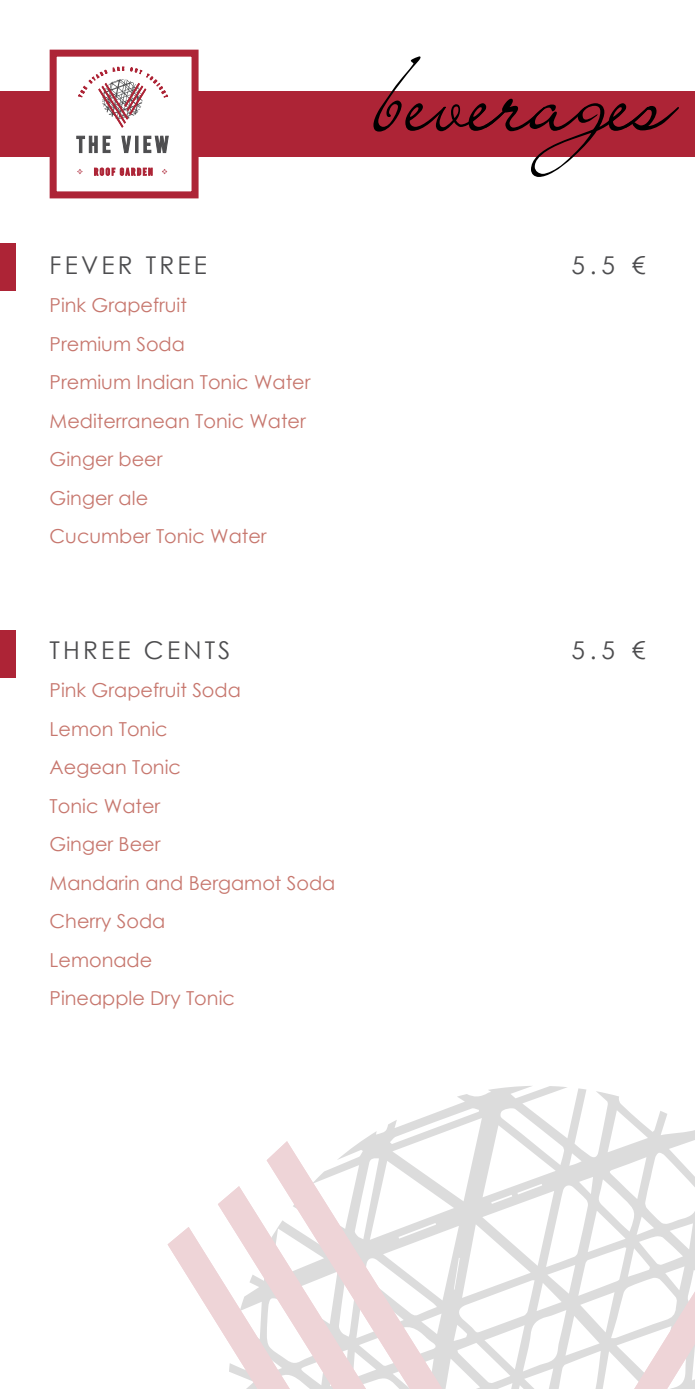
<style>
.page{position:relative;width:695px;height:1389px;background:#fff}
.page>*{position:absolute;margin:0;border:0;box-sizing:border-box;transform-origin:0 0}
.t1{font:128.8px "Lainie Day SH";color:#000;scale:.83 1}
.t2{font:24.5px "Century Gothic";letter-spacing:.13em;color:#4d4d4f}
.t3{font:19.25px/38.5px "Century Gothic";color:#c7776e}
</style>
<div class="page">
<div style="left:0;top:243px;width:15px;height:47px;background:#ad2436"></div>
<div style="left:0;top:92px;width:694px;height:65px;background:#ad2436"></div>
<div style="left:53px;top:53px;width:142px;height:142px;background:#fff"></div>
<svg style="left:76px;top:136px;width:21px;height:17px"></svg>
<svg style="left:103px;top:136px;width:7px;height:17px"></svg>
<svg style="left:121px;top:136px;width:10px;height:17px"></svg>
<hr style="left:135px;top:136px;width:3px;height:17px;background:#4d4d4f">
<svg style="left:144px;top:136px;width:24px;height:17px"></svg>
<svg style="left:77px;top:169px;width:6px;height:5px"></svg>
<svg style="left:94px;top:167px;width:58px;height:9px"></svg>
<svg style="left:162px;top:169px;width:5px;height:5px"></svg>
<svg style="left:78px;top:67px;width:89px;height:61px"></svg>
<div style="left:50px;top:50px;width:148px;height:148px;border:7px solid #ad2436"></div>
<svg style="left:362px;top:1086px;width:332px;height:55px"></svg>
<svg style="left:167px;top:1227px;width:51px;height:98px"></svg>
<svg style="left:218px;top:1186px;width:48px;height:203px"></svg>
<svg style="left:266px;top:1141px;width:302px;height:248px"></svg>
<svg style="left:568px;top:1141px;width:126px;height:248px"></svg>
<div style="left:0;top:630px;width:15px;height:47px;background:#ad2436"></div>
<h1 class="t1" style="left:378px;top:7px;width:359px">beverages</h1>
<p class="t2" style="left:50px;top:248px;width:159px">FEVER TREE</p>
<p class="t2" style="left:571px;top:248px;width:75px">5.5 €</p>
<p class="t3" style="left:50px;top:286px;width:262px">Pink Grapefruit<br>Premium Soda<br>Premium Indian Tonic Water<br>Mediterranean Tonic Water<br>Ginger beer<br>Ginger ale<br>Cucumber Tonic Water</p>
<p class="t2" style="left:50px;top:633px;width:182px">THREE CENTS</p>
<p class="t2" style="left:571px;top:633px;width:75px">5.5 €</p>
<p class="t3" style="left:50px;top:671px;width:287px">Pink Grapefruit Soda<br>Lemon Tonic<br>Aegean Tonic<br>Tonic Water<br>Ginger Beer<br>Mandarin and Bergamot Soda<br>Cherry Soda<br>Lemonade<br>Pineapple Dry Tonic</p>
</div>
